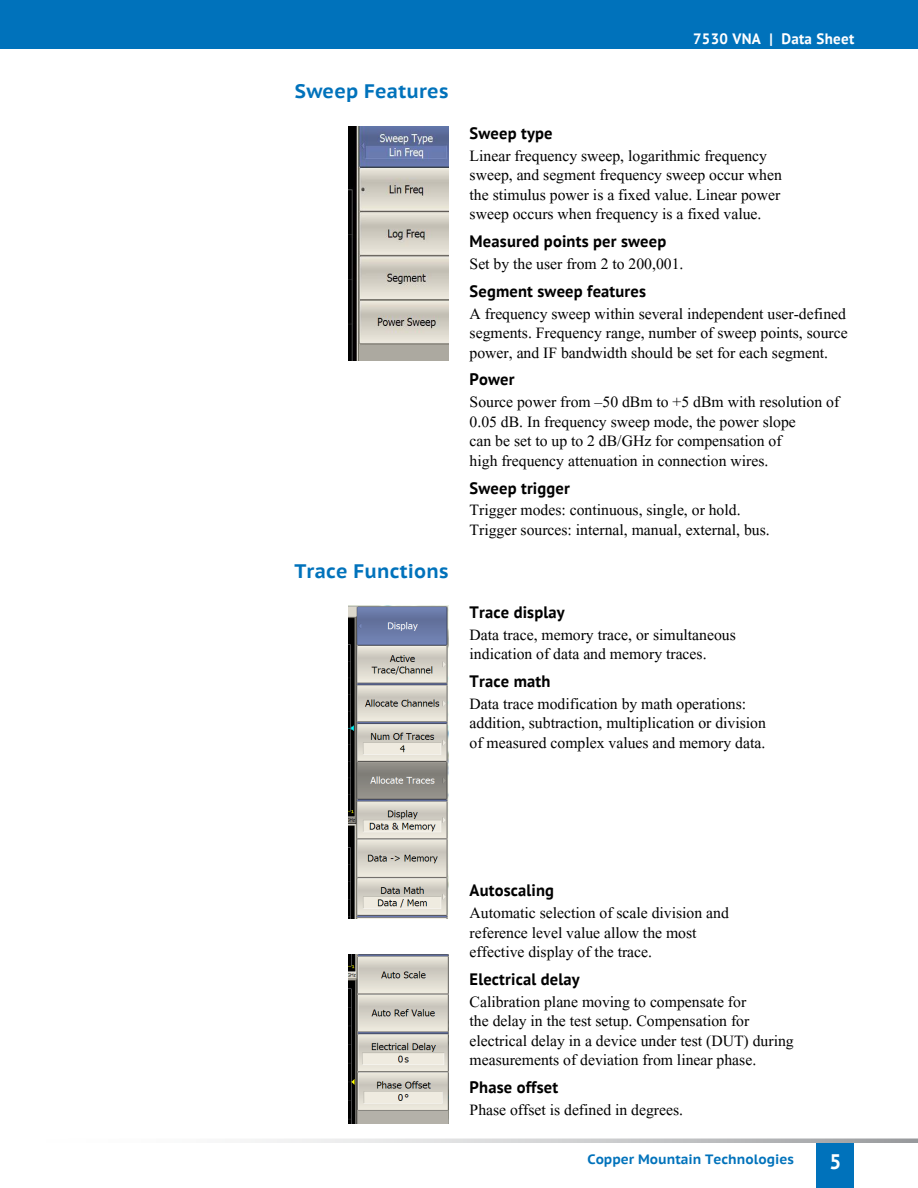
<style>
.page{position:relative;width:918px;height:1188px;background:#fff}
.page>*{position:absolute;margin:0;border:0;box-sizing:border-box;transform-origin:0 0}
.t1{font:700 21px "PT Sans";color:#fff}
.t2{font:19.5px/19.5px "Aparajita";color:#000}
.t3{font:700 19.5px "PT Sans Caption";letter-spacing:.01em;color:#0072bb}
.t4{font:700 16.5px "PT Sans";letter-spacing:.01em;color:#000}
.t5{font:700 15px "PT Sans";letter-spacing:.02em;color:#fff}
.t6{font:700 13.5px "PT Sans Caption";color:#0072bb}
</style>
<div class="page">
<div style="left:816px;top:1143px;width:38px;height:45px;background:#0072bb"></div>
<svg style="left:251px;top:1138px;width:667px;height:5px;background:#d1d2d3"></svg>
<div style="left:0;top:0;width:918px;height:35px;background:#0072bb"></div>
<div style="left:0;top:27px;width:918px;height:22px;background:#0072bb"></div>
<img style="left:348px;top:126px;width:100px;height:235px">
<img style="left:348px;top:605px;width:100px;height:314px">
<img style="left:348px;top:954px;width:100px;height:169px">
<p class="t3" style="left:295px;top:81px;width:155px">Sweep Features</p>
<p class="t3" style="left:294px;top:561px;width:156px">Trace Functions</p>
<p class="t5" style="left:693px;top:31px;width:163px">7530 VNA | Data Sheet</p>
<p class="t4" style="left:470px;top:124px;width:84px">Sweep type</p>
<p class="t2" style="left:470px;top:148px;width:314px">Linear frequency sweep, logarithmic frequency sweep, and segment frequency sweep occur when the stimulus power is a fixed value. Linear power sweep occurs when frequency is a fixed value.</p>
<p class="t4" style="left:470px;top:233px;width:198px">Measured points per sweep</p>
<p class="t2" style="left:470px;top:256px;width:215px">Set by the user from 2 to 200,001.</p>
<p class="t4" style="left:470px;top:282px;width:178px">Segment sweep features</p>
<p class="t2" style="left:470px;top:306px;width:380px;text-align:justify">A frequency sweep within several independent user-defined segments. Frequency range, number of sweep points, source power, and IF bandwidth should be set for each segment.</p>
<p class="t4" style="left:470px;top:371px;width:47px">Power</p>
<p class="t2" style="left:470px;top:394px;width:371px">Source power from –50 dBm to +5 dBm with resolution of 0.05 dB. In frequency sweep mode, the power slope<br>can be set to up to 2 dB/GHz for compensation of<br>high frequency attenuation in connection wires.</p>
<p class="t4" style="left:470px;top:479px;width:102px">Sweep trigger</p>
<p class="t2" style="left:470px;top:503px;width:302px">Trigger modes: continuous, single, or hold.<br>Trigger sources: internal, manual, external, bus.</p>
<p class="t4" style="left:470px;top:603px;width:97px">Trace display</p>
<p class="t2" style="left:470px;top:627px;width:268px">Data trace, memory trace, or simultaneous indication of data and memory traces.</p>
<p class="t4" style="left:470px;top:673px;width:82px">Trace math</p>
<p class="t2" style="left:470px;top:696px;width:298px">Data trace modification by math operations: addition, subtraction, multiplication or division of measured complex values and memory data.</p>
<p class="t4" style="left:470px;top:882px;width:86px">Autoscaling</p>
<p class="t2" style="left:470px;top:905px;width:261px">Automatic selection of scale division and reference level value allow the most effective display of the trace.</p>
<p class="t4" style="left:470px;top:971px;width:112px">Electrical delay</p>
<p class="t2" style="left:470px;top:994px;width:326px">Calibration plane moving to compensate for<br>the delay in the test setup. Compensation for electrical delay in a device under test (DUT) during measurements of deviation from linear phase.</p>
<p class="t4" style="left:470px;top:1079px;width:90px">Phase offset</p>
<p class="t2" style="left:470px;top:1102px;width:215px">Phase offset is defined in degrees.</p>
<p class="t6" style="left:587px;top:1153px;width:208px">Copper Mountain Technologies</p>
<p class="t1" style="left:829px;top:1151px;width:13px">5</p>
</div>
